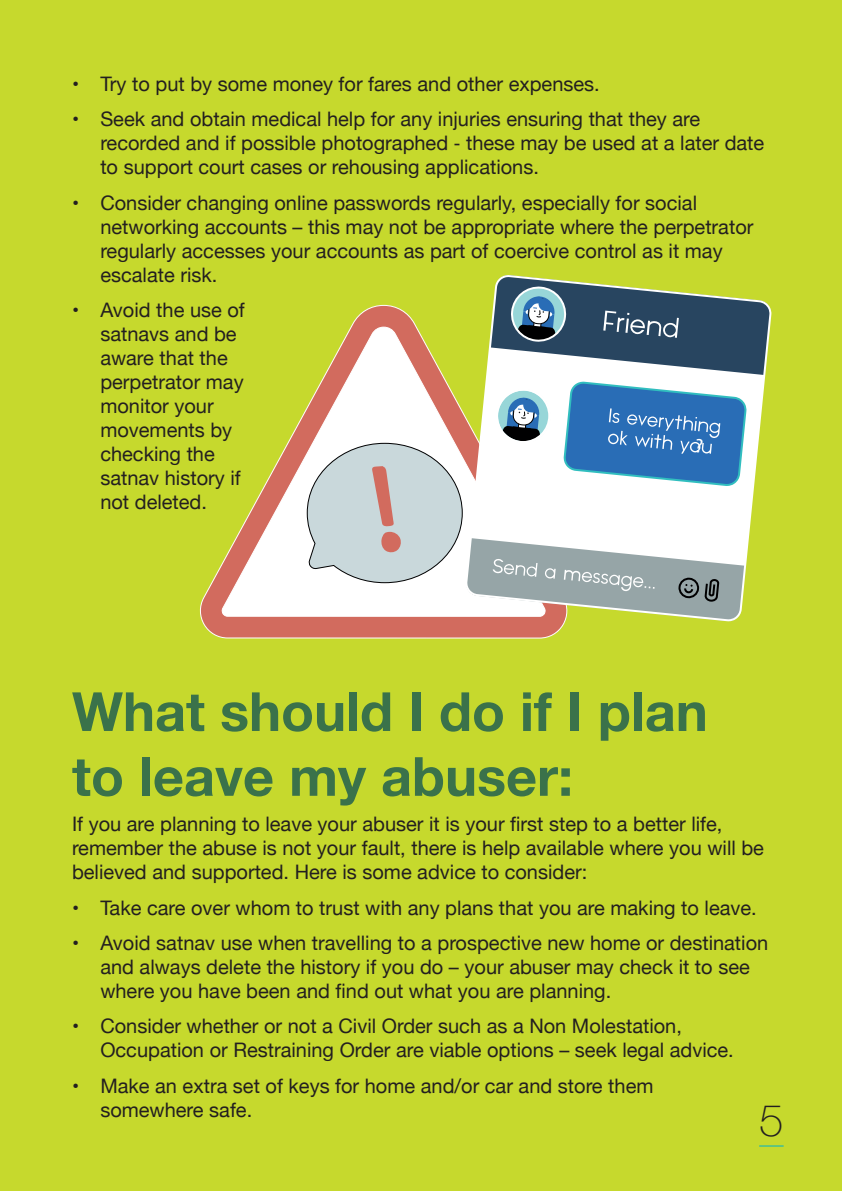
<style>
.page{position:relative;width:842px;height:1191px;background:#c6d92d}
.page>*{position:absolute;margin:0;border:0;box-sizing:border-box;transform-origin:0 0}
.t1{font:700 54px/64.8px "Helvetica Neue";color:#3a724a}
.t2{font:100 44px "Helvetica Neue";color:#231f20}
.t3{font:20px/24px "Helvetica Neue";color:#231f20}
</style>
<div class="page">
<svg style="left:759px;top:1145px;width:25px;height:1px"></svg>
<svg style="left:199px;top:409px;width:356px;height:230px"></svg>
<svg style="left:306px;top:275px;width:465px;height:359px"></svg>
<p class="t3" style="left:72px;top:73px;width:529px">• Try to put by some money for fares and other expenses.</p>
<p class="t3" style="left:100px;top:108px;width:665px;text-indent:-28px">• Seek and obtain medical help for any injuries ensuring that they are recorded and if possible photographed ‒ these may be used at a later date to support court cases or rehousing applications.</p>
<p class="t3" style="left:100px;top:192px;width:655px;text-indent:-28px">• Consider changing online passwords regularly, especially for social networking accounts – this may not be appropriate where the perpetrator regularly accesses your accounts as part of coercive control as it may escalate risk.</p>
<p class="t3" style="left:100px;top:299px;width:146px;text-indent:-28px">• Avoid the use of satnavs and be aware that the perpetrator may monitor your movements by checking the satnav history if not deleted.</p>
<h1 class="t1" style="left:72px;top:680px;width:637px">What should I do if I plan to leave my abuser:</h1>
<p class="t3" style="left:72px;top:813px;width:693px">If you are planning to leave your abuser it is your first step to a better life, remember the abuse is not your fault, there is help available where you will be believed and supported. Here is some advice to consider:</p>
<p class="t3" style="left:72px;top:896px;width:686px">• Take care over whom to trust with any plans that you are making to leave.</p>
<p class="t3" style="left:100px;top:932px;width:669px;text-indent:-28px">• Avoid satnav use when travelling to a prospective new home or destination and always delete the history if you do – your abuser may check it to see where you have been and find out what you are planning.</p>
<p class="t3" style="left:100px;top:1015px;width:635px;text-indent:-28px">• Consider whether or not a Civil Order such as a Non Molestation,<br>Occupation or Restraining Order are viable options – seek legal advice.</p>
<p class="t3" style="left:100px;top:1074px;width:555px;text-indent:-28px">• Make an extra set of keys for home and/or car and store them somewhere safe.</p>
<h2 class="t2" style="left:759px;top:1087px;width:26px">5</h2>
</div>
